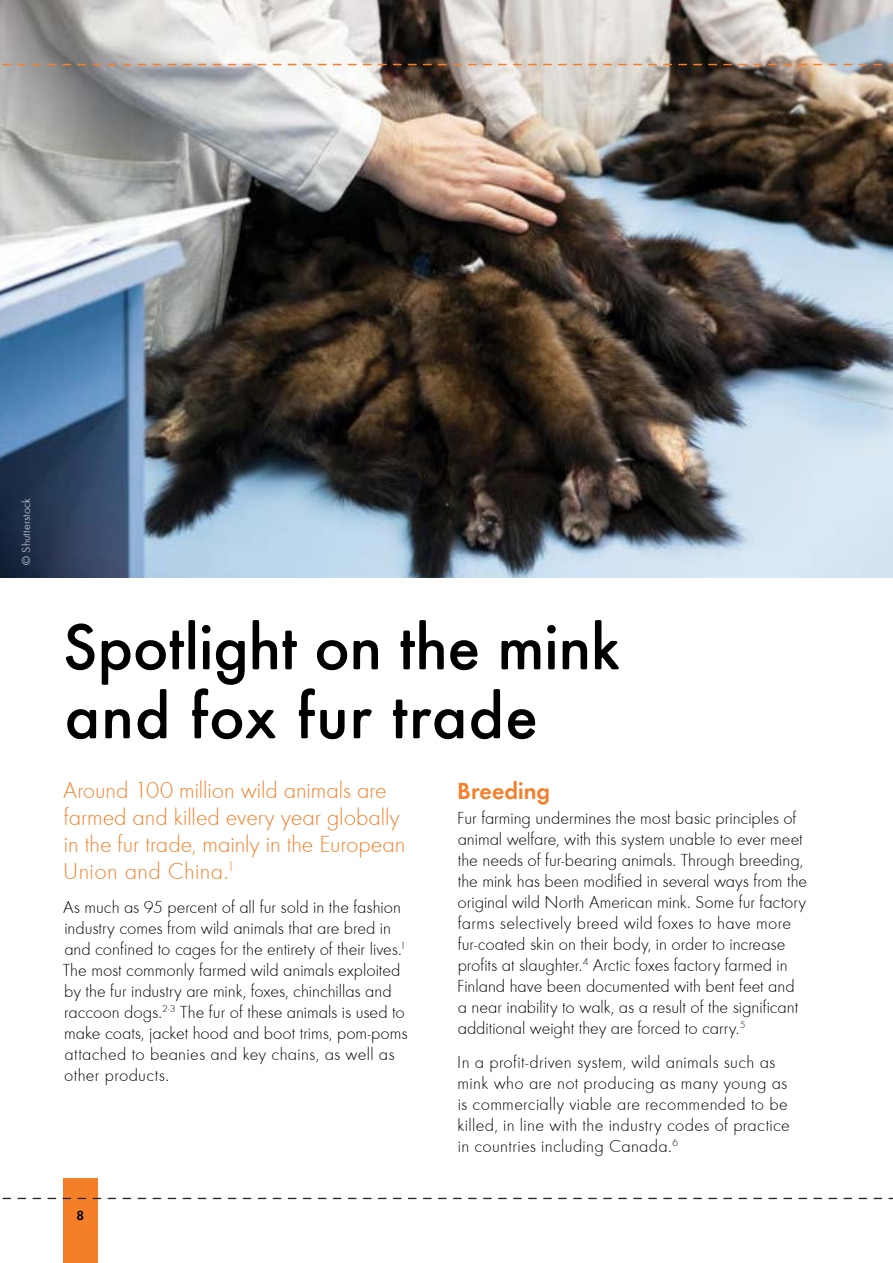
<style>
.page{position:relative;width:893px;height:1263px;background:#fff}
.page>*{position:absolute;margin:0;border:0;box-sizing:border-box;transform-origin:0 0}
.t1{font:500 67.5px/69px "Futura Round";letter-spacing:-.005em;color:#000}
.t2{font:300 24px/27px "Futura Round";letter-spacing:-.005em;color:#f57f29}
.t3{font:600 24px "Futura Round";color:#f57f29}
.t4{font:300 18px/21px "Futura Round";color:#000}
.t5{font:300 18px/21px "Futura Round";letter-spacing:.02em;color:#000}
.t6{font:600 13.5px "Futura Round";color:#000}
.t7{font:300 12px "Futura Round";letter-spacing:.015em;color:#fff}
</style>
<div class="page">
<img style="left:0;top:0;width:893px;height:578px">
<div style="left:63px;top:1178px;width:34px;height:85px;background:#f57f29"></div>
<svg style="left:2px;top:1198px;width:891px;height:1px"></svg>
<svg style="left:0;top:64px;width:893px;height:1px"></svg>
<p class="t7" style="left:21px;top:565px;width:68px;rotate:-90deg">© Shutterstock</p>
<h1 class="t1" style="left:63px;top:618px;width:559px">Spotlight on the mink and fox fur trade</h1>
<h2 class="t2" style="left:63px;top:778px;width:344px">Around 100 million wild animals are farmed and killed every year globally in the fur trade, mainly in the European<br>Union and China.<sup>1</sup></h2>
<p class="t4" style="left:63px;top:898px;width:346px">As much as 95 percent of all fur sold in the fashion industry comes from wild animals that are bred in and confined to cages for the entirety of their lives.<sup>1<br></sup>The most commonly farmed wild animals exploited by the fur industry are mink, foxes, chinchillas and raccoon dogs.<sup>2-3</sup> The fur of these animals is used to make coats, jacket hood and boot trims, pom-poms attached to beanies and key chains, as well as other products.</p>
<p class="t6" style="left:76px;top:1209px;width:9px">8</p>
<h2 class="t3" style="left:457px;top:781px;width:94px">Breeding</h2>
<p class="t4" style="left:457px;top:809px;width:351px">Fur farming undermines the most basic principles of animal welfare, with this system unable to ever meet the needs of fur-bearing animals. Through breeding, the mink has been modified in several ways from the original wild North American mink. Some fur factory farms selectively breed wild foxes to have more fur-coated skin on their body, in order to increase profits at slaughter.<sup>4</sup> Arctic foxes factory farmed in Finland have been documented with bent feet and a near inability to walk, as a result of the significant additional weight they are forced to carry.<sup>5</sup></p>
<p class="t5" style="left:457px;top:1053px;width:334px">In a profit-driven system, wild animals such as mink who are not producing as many young as is commercially viable are recommended to be killed, in line with the industry codes of practice in countries including Canada.<sup>6</sup></p>
</div>
